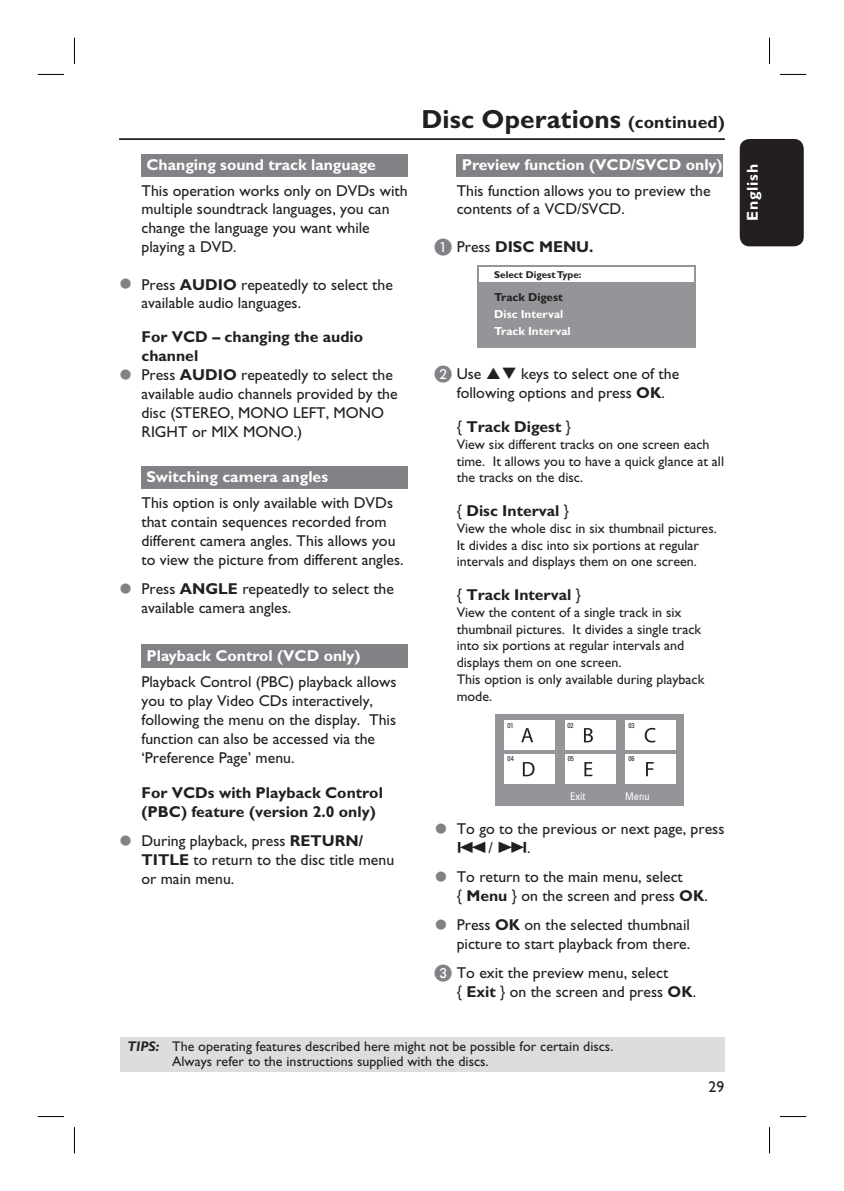
<style>
.page{position:relative;width:844px;height:1191px;background:#fff}
.page>*{position:absolute;margin:0;border:0;box-sizing:border-box;transform-origin:0 0}
.t1{font:700 26.25px "Gill Sans Std";color:#231f20}
.t2{font:15.75px/18.9px "Gill Sans Std";color:#231f20}
.t3{font:700 15.75px/18.9px "Gill Sans Std";color:#231f20}
.t4{font:700 15.75px "Gill Sans Std";color:#fff}
.t5{font:700 15.75px "Gill Sans Std";letter-spacing:.05em;color:#fff}
.t6{font:15.75px "Sony PS Common";color:#231f20}
.t7{font:14px/16.8px "Gill Sans Std";color:#231f20}
.t8{font:700 11.72px/16.6px "Gill Alt One";color:#fff}
.t9{font:700 11.72px "Gill Alt One";color:#231f20}
.t10{font:condensed 10.5px "Univers";color:#fff}
.t11{font:700 9.97px "Gill Alt One";color:#231f20}
.t12{font:condensed 7px "Univers";color:#231f20}
.s1{font-weight:700}
.s2{font-size:17.5px}
.s3{font-family:"Philips Pi Roman";font-weight:400;font-size:17.5px;color:#808285}
.s4{font-weight:400}
.s5{font-family:"Philips Pi Roman";font-size:17.5px;color:#808285}
.s6{font-family:"Gill Sans Std"}
.s7{font-weight:700;font-style:italic}
</style>
<div class="page">
<div style="left:739px;top:139px;width:64px;height:107px;background:#231f20;border-radius:10px"></div>
<div style="left:141px;top:154px;width:266px;height:23px;background:#808285"></div>
<div style="left:141px;top:466px;width:266px;height:23px;background:#808285"></div>
<div style="left:141px;top:644px;width:266px;height:24px;background:#808285"></div>
<div style="left:456px;top:154px;width:266px;height:23px;background:#808285"></div>
<div style="left:477px;top:265px;width:218px;height:83px;background:#939598"></div>
<div style="left:480px;top:267px;width:213px;height:15px;background:#fff"></div>
<div style="left:495px;top:714px;width:188px;height:91px;background:#939598"></div>
<div style="left:504px;top:720px;width:50px;height:30px;background:#fff"></div>
<div style="left:504px;top:754px;width:50px;height:29px;background:#fff"></div>
<div style="left:565px;top:720px;width:50px;height:30px;background:#fff"></div>
<div style="left:565px;top:754px;width:50px;height:29px;background:#fff"></div>
<div style="left:625px;top:720px;width:50px;height:30px;background:#fff"></div>
<div style="left:625px;top:754px;width:50px;height:29px;background:#fff"></div>
<svg style="left:521px;top:728px;width:12px;height:14px"></svg>
<svg style="left:584px;top:728px;width:8px;height:14px"></svg>
<svg style="left:644px;top:728px;width:11px;height:14px"></svg>
<svg style="left:522px;top:762px;width:12px;height:14px"></svg>
<svg style="left:584px;top:762px;width:8px;height:14px"></svg>
<svg style="left:646px;top:762px;width:7px;height:14px"></svg>
<hr style="left:119px;top:138px;width:605px;height:2px;background:#231f20">
<div style="left:120px;top:1037px;width:604px;height:34px;background:#dcdddf"></div>
<svg style="left:38px;top:74px;width:26px;height:1px"></svg>
<svg style="left:780px;top:74px;width:26px;height:1px"></svg>
<svg style="left:38px;top:1116px;width:26px;height:1px"></svg>
<svg style="left:780px;top:1116px;width:26px;height:1px"></svg>
<svg style="left:74px;top:38px;width:1px;height:26px"></svg>
<svg style="left:74px;top:1127px;width:1px;height:26px"></svg>
<svg style="left:769px;top:38px;width:1px;height:26px"></svg>
<svg style="left:769px;top:1127px;width:1px;height:26px"></svg>
<p class="t4" style="left:146px;top:159px;width:231px">Changing sound track language</p>
<p class="t2" style="left:141px;top:183px;width:267px">This operation works only on DVDs with multiple soundtrack languages, you can change the language you want while playing a DVD.</p>
<p class="t2" style="left:141px;top:276px;width:253px">Press <span class="s1">AUDIO</span> repeatedly to select the available audio languages.</p>
<p class="t2" style="left:141px;top:329px;width:258px"><span class="s1">For VCD – changing the audio channel<br></span>Press <span class="s1">AUDIO</span> repeatedly to select the available audio channels provided by the disc (STEREO, MONO LEFT, MONO<br>RIGHT or MIX MONO.)</p>
<p class="t4" style="left:146px;top:471px;width:183px">Switching camera angles</p>
<p class="t2" style="left:141px;top:495px;width:263px">This option is only available with DVDs that contain sequences recorded from different camera angles. This allows you to view the picture from different angles.</p>
<p class="t2" style="left:141px;top:581px;width:254px">Press <span class="s1">ANGLE</span> repeatedly to select the available camera angles.</p>
<p class="t4" style="left:146px;top:650px;width:215px">Playback Control (VCD only)</p>
<p class="t2" style="left:141px;top:674px;width:256px">Playback Control (PBC) playback allows you to play Video CDs interactively, following the menu on the display. This function can also be accessed via the ‘Preference Page’ menu.</p>
<p class="t3" style="left:141px;top:785px;width:243px">For VCDs with Playback Control (PBC) feature (version 2.0 only)</p>
<p class="t2" style="left:141px;top:833px;width:254px">During playback, press <span class="s1">RETURN/<br>TITLE</span> to return to the disc title menu or main menu.</p>
<h1 class="t1" style="left:421px;top:110px;width:305px">Disc Operations <span class="s2">(continued)</span></h1>
<p class="t4" style="left:461px;top:159px;width:262px">Preview function (VCD/SVCD only)</p>
<p class="t2" style="left:456px;top:183px;width:255px">This function allows you to preview the contents of a VCD/SVCD.</p>
<p class="t3" style="left:434px;top:239px;width:161px"><span class="s3">A</span> <span class="s4">Press</span> DISC MENU.</p>
<p class="t11" style="left:494px;top:271px;width:89px">Select Digest Type:</p>
<p class="t9" style="left:494px;top:293px;width:70px">Track Digest</p>
<p class="t8" style="left:494px;top:307px;width:78px">Disc Interval<br>Track Interval</p>
<p class="t2" style="left:434px;top:366px;width:49px"><span class="s5">B</span> Use</p>
<p class="t2" style="left:456px;top:366px;width:224px;text-indent:64px">keys to select one of the following options and press <span class="s1">OK</span>.</p>
<p class="t3" style="left:456px;top:419px;width:116px"><span class="s4">{</span> Track Digest <span class="s4">}</span></p>
<p class="t7" style="left:456px;top:437px;width:269px">View six different tracks on one screen each time. It allows you to have a quick glance at all the tracks on the disc.</p>
<p class="t3" style="left:456px;top:503px;width:114px"><span class="s4">{</span> Disc Interval <span class="s4">}</span></p>
<p class="t7" style="left:456px;top:521px;width:261px">View the whole disc in six thumbnail pictures.<br>It divides a disc into six portions at regular intervals and displays them on one screen.</p>
<p class="t3" style="left:456px;top:587px;width:126px"><span class="s4">{</span> Track Interval <span class="s4">}</span></p>
<p class="t7" style="left:456px;top:605px;width:249px">View the content of a single track in six thumbnail pictures. It divides a single track into six portions at regular intervals and displays them on one screen.<br>This option is only available during playback mode.</p>
<p class="t12" style="left:507px;top:723px;width:8px">01</p>
<p class="t12" style="left:567px;top:723px;width:8px">02</p>
<p class="t12" style="left:628px;top:723px;width:8px">03</p>
<p class="t12" style="left:507px;top:756px;width:8px">04</p>
<p class="t12" style="left:567px;top:756px;width:8px">05</p>
<p class="t12" style="left:628px;top:756px;width:8px">06</p>
<p class="t10" style="left:570px;top:792px;width:17px">Exit</p>
<p class="t10" style="left:625px;top:792px;width:26px">Menu</p>
<p class="t2" style="left:456px;top:821px;width:269px">To go to the previous or next page, press</p>
<p class="t6" style="left:456px;top:838px;width:75px">.<span class="s6">/</span> &gt;<span class="s6">.</span></p>
<p class="t2" style="left:456px;top:869px;width:252px">To return to the main menu, select<br>{ <span class="s1">Menu</span> } on the screen and press <span class="s1">OK</span>.</p>
<p class="t2" style="left:456px;top:916px;width:235px">Press <span class="s1">OK</span> on the selected thumbnail picture to start playback from there.</p>
<p class="t2" style="left:456px;top:964px;width:241px;text-indent:-22px"><span class="s5">C</span> To exit the preview menu, select<br>{ <span class="s1">Exit</span> } on the screen and press <span class="s1">OK</span>.</p>
<p class="t7" style="left:172px;top:1039px;width:442px;line-height:15.8px;text-indent:-45px"><span class="s7">TIPS:</span> The operating features described here might not be possible for certain discs.<br>Always refer to the instructions supplied with the discs.</p>
<p class="t2" style="left:708px;top:1078px;width:17px">29</p>
<p class="t5" style="left:746px;top:221px;width:58px;rotate:-90deg">English</p>
</div>
